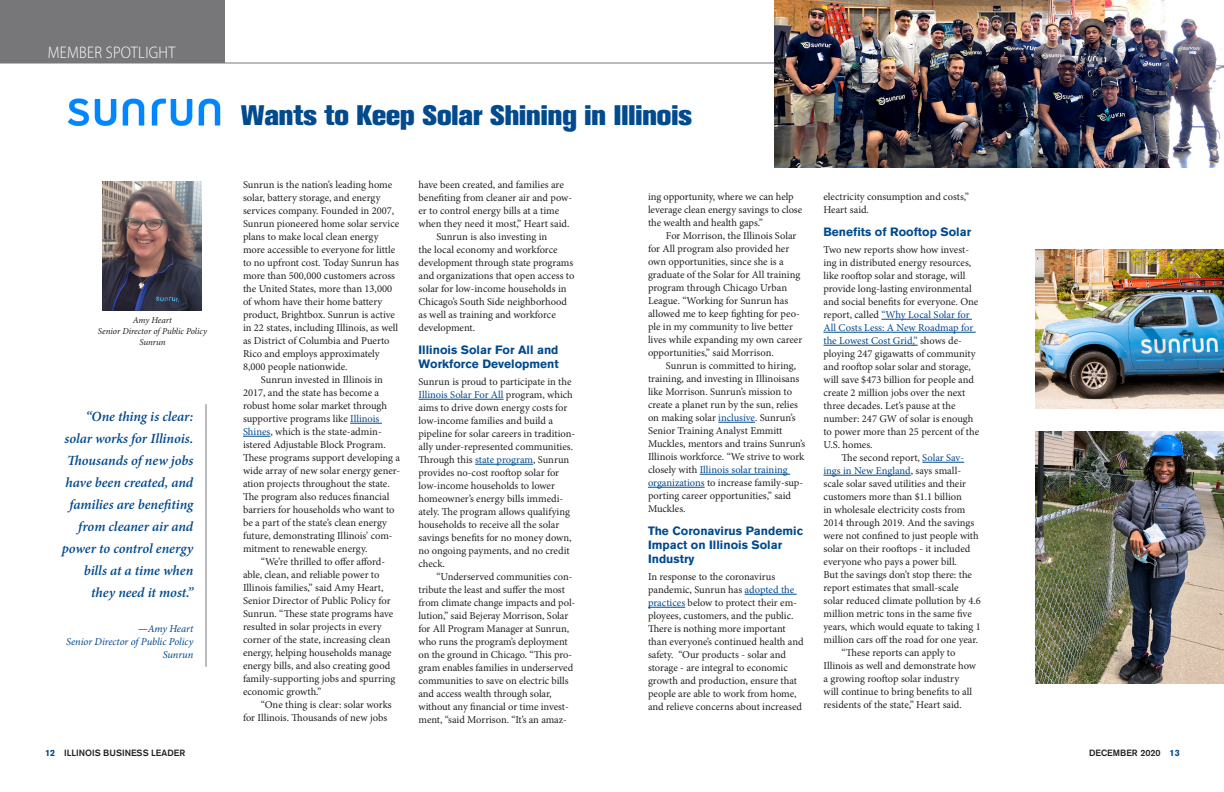
<style>
.page{position:relative;width:1224px;height:792px;background:#fff}
.page>*{position:absolute;margin:0;border:0;box-sizing:border-box;transform-origin:0 0}
.BusLeader-largetophe{font:800 28px "Akzidenz Grotesk BQ";color:#004a8d}
.t1{font:300 16.8px "Myriad Pro";letter-spacing:.02em;color:#fff;scale:.9 1}
.BusLeader-sidebar{font:italic 600 14px/22px "Minion Pro";letter-spacing:-.005em;color:#004a8d;text-align:right}
.BusLeader-subhead-co{font:700 12px/14px "Akzidenz Grotesk BQ";color:#004a8d}
.BusLeader-text{font:10.5px/13px "Minion Pro";letter-spacing:-.005em;color:#231f20}
.BusLeader-phototag{font:italic 10.5px "Minion Pro";letter-spacing:-.01em;color:#004a8d}
.BusLeader-text-2{font:italic 10.5px "Minion Pro";letter-spacing:-.02em;color:#004a8d}
.BusLeader-phototag-2{font:italic 9px "Minion Pro";letter-spacing:-.01em;color:#231f20}
.BusLeader-phototag-3{font:500 9px "Akzidenz Grotesk BQ";color:#231f20}
.s1{font-weight:600;font-style:normal}
.s2{color:#004a8d}
.s3{font-weight:700;color:#004a8d}
</style>
<div class="page">
<div style="left:0;top:0;width:225px;height:63px;background:#77777a"></div>
<hr style="left:0;top:62px;width:612px;height:2px;background:#77777a">
<hr style="left:612px;top:62px;width:612px;height:2px;background:#77777a">
<hr style="left:350px;top:423px;width:32px;height:1px;background:#004a8d">
<svg style="left:243px;top:436px;width:27px;height:1px"></svg>
<hr style="left:418px;top:399px;width:86px;height:1px;background:#004a8d">
<hr style="left:475px;top:464px;width:58px;height:1px;background:#004a8d">
<hr style="left:718px;top:422px;width:37px;height:1px;background:#004a8d">
<hr style="left:700px;top:474px;width:90px;height:1px;background:#004a8d">
<hr style="left:648px;top:487px;width:57px;height:1px;background:#004a8d">
<hr style="left:745px;top:594px;width:52px;height:1px;background:#004a8d">
<hr style="left:648px;top:607px;width:37px;height:1px;background:#004a8d">
<hr style="left:881px;top:319px;width:91px;height:1px;background:#004a8d">
<hr style="left:824px;top:332px;width:152px;height:1px;background:#004a8d">
<hr style="left:824px;top:345px;width:94px;height:1px;background:#004a8d">
<hr style="left:922px;top:462px;width:42px;height:1px;background:#004a8d">
<hr style="left:824px;top:475px;width:87px;height:1px;background:#004a8d">
<img style="left:102px;top:181px;width:100px;height:130px">
<img style="left:1035px;top:250px;width:189px;height:158px">
<img style="left:1035px;top:432px;width:189px;height:252px">
<img style="left:775px;top:0;width:449px;height:168px">
<hr style="left:206px;top:404px;width:1px;height:263px;background:#77777a">
<img style="left:67px;top:98px;width:154px;height:28px">
<p class="t1" style="left:48px;top:42px;width:144px">MEMBER SPOTLIGHT</p>
<p class="BusLeader-phototag-2" style="left:133px;top:314px;width:41px">Amy Heart</p>
<p class="BusLeader-phototag-2" style="left:98px;top:325px;width:111px">Senior Director of Public Policy</p>
<p class="BusLeader-phototag-2" style="left:139px;top:336px;width:28px">Sunrun</p>
<p class="BusLeader-sidebar" style="left:62px;top:405px;width:133px">“One thing is clear: solar works for Illinois.<br>Thousands of new jobs have been created, and families are benefiting from cleaner air and power to control energy bills at a time when they need it most.”</p>
<p class="BusLeader-text-2" style="left:138px;top:621px;width:57px"><span class="s1">—</span>Amy Heart</p>
<p class="BusLeader-phototag" style="left:66px;top:634px;width:129px">Senior Director of Public Policy</p>
<p class="BusLeader-phototag" style="left:163px;top:647px;width:32px">Sunrun</p>
<p class="BusLeader-largetophe" style="left:241px;top:99px;width:452px">Wants to Keep Solar Shining in Illinois</p>
<p class="BusLeader-text" style="left:243px;top:178px;width:158px">Sunrun is the nation’s leading home solar, battery storage, and energy services company. Founded in 2007, Sunrun pioneered home solar service plans to make local clean energy more accessible to everyone for little to no upfront cost. Today Sunrun has more than 500,000 customers across the United States, more than 13,000 of whom have their home battery product, Brightbox. Sunrun is active in 22 states, including Illinois, as well as District of Columbia and Puerto Rico and employs approximately 8,000 people nationwide.</p>
<p class="BusLeader-text" style="left:243px;top:373px;width:159px;text-indent:18px">Sunrun invested in Illinois in 2017, and the state has become a robust home solar market through supportive programs like <span class="s2">Illinois Shines</span>, which is the state-admin&shy;istered Adjustable Block Program.<br>These programs support developing a wide array of new solar energy gener&shy;ation projects throughout the state.<br>The program also reduces financial barriers for households who want to be a part of the state’s clean energy future, demonstrating Illinois’ com&shy;mitment to renewable energy.</p>
<p class="BusLeader-text" style="left:243px;top:555px;width:154px;text-indent:18px">“We’re thrilled to offer afford&shy;able, clean, and reliable power to Illinois families,” said Amy Heart, Senior Director of Public Policy for Sunrun. “These state programs have resulted in solar projects in every corner of the state, increasing clean energy, helping households manage energy bills, and also creating good family-supporting jobs and spurring economic growth.”</p>
<p class="BusLeader-text" style="left:243px;top:698px;width:150px;text-indent:18px">“One thing is clear: solar works for Illinois. Thousands of new jobs</p>
<p class="BusLeader-text" style="left:418px;top:178px;width:155px">have been created, and families are benefiting from cleaner air and pow&shy;er to control energy bills at a time when they need it most,” Heart said.</p>
<p class="BusLeader-text" style="left:418px;top:230px;width:157px;text-indent:18px">Sunrun is also investing in<br>the local economy and workforce development through state programs and organizations that open access to solar for low-income households in<br>Chicago’s South Side neighborhood as well as training and workforce development.</p>
<p class="BusLeader-subhead-co" style="left:418px;top:342px;width:142px">Illinois Solar For All and<br>Workforce Development</p>
<p class="BusLeader-text" style="left:418px;top:375px;width:158px">Sunrun is proud to participate in the <span class="s2">Illinois Solar For All</span> program, which aims to drive down energy costs for low-income families and build a pipeline for solar careers in tradition&shy;ally under-represented communities.<br>Through this <span class="s2">state program</span>, Sunrun provides no-cost rooftop solar for low-income households to lower homeowner’s energy bills immedi&shy;ately. The program allows qualifying households to receive all the solar savings benefits for no money down, no ongoing payments, and no credit check.</p>
<p class="BusLeader-text" style="left:418px;top:570px;width:158px;text-indent:18px">“Underserved communities con&shy;tribute the least and suffer the most from climate change impacts and pol&shy;lution,” said Bejeray Morrison, Solar for All Program Manager at Sunrun, who runs the program’s deployment on the ground in Chicago. “This pro&shy;gram enables families in underserved communities to save on electric bills and access wealth through solar, without any financial or time invest&shy;ment, “said Morrison. “It’s an amaz-</p>
<p class="BusLeader-text" style="left:648px;top:190px;width:156px">ing opportunity, where we can help leverage clean energy savings to close the wealth and health gaps.”</p>
<p class="BusLeader-text" style="left:648px;top:229px;width:156px;text-indent:18px">For Morrison, the Illinois Solar for All program also provided her own opportunities, since she is a graduate of the Solar for All training program through Chicago Urban League. “Working for Sunrun has allowed me to keep fighting for peo&shy;ple in my community to live better lives while expanding my own career opportunities,” said Morrison.</p>
<p class="BusLeader-text" style="left:648px;top:359px;width:159px;text-indent:18px">Sunrun is committed to hiring, training, and investing in Illinoisans like Morrison. Sunrun’s mission to create a planet run by the sun, relies on making solar <span class="s2">inclusive</span>. Sunrun’s Senior Training Analyst Emmitt Muckles, mentors and trains Sunrun’s Illinois workforce. “We strive to work closely with <span class="s2">Illinois solar training organizations</span> to increase family-sup&shy;porting career opportunities,” said Muckles.</p>
<p class="BusLeader-subhead-co" style="left:648px;top:523px;width:157px">The Coronavirus Pandemic<br>Impact on Illinois Solar<br>Industry</p>
<p class="BusLeader-text" style="left:648px;top:570px;width:157px">In response to the coronavirus pandemic, Sunrun has <span class="s2">adopted the practices</span> below to protect their em&shy;ployees, customers, and the public.<br>There is nothing more important than everyone’s continued health and safety. “Our products - solar and storage - are integral to economic growth and production, ensure that people are able to work from home, and relieve concerns about increased</p>
<p class="BusLeader-text" style="left:824px;top:190px;width:147px">electricity consumption and costs,”<br>Heart said.</p>
<p class="BusLeader-subhead-co" style="left:824px;top:224px;width:149px">Benefits of Rooftop Solar</p>
<p class="BusLeader-text" style="left:824px;top:243px;width:157px">Two new reports show how invest&shy;ing in distributed energy resources, like rooftop solar and storage, will provide long-lasting environmental and social benefits for everyone. One report, called <span class="s2">“Why Local Solar for All Costs Less: A New Roadmap for the Lowest Cost Grid,”</span> shows de&shy;ploying 247 gigawatts of community and rooftop solar solar and storage, will save $473 billion for people and create 2 million jobs over the next three decades. Let’s pause at the number: 247 GW of solar is enough to power more than 25 percent of the U.S. homes.</p>
<p class="BusLeader-text" style="left:824px;top:451px;width:159px;text-indent:18px">The second report, <span class="s2">Solar Sav&shy;ings in New England</span>, says small&shy;scale solar saved utilities and their customers more than $1.1 billion<br>in wholesale electricity costs from 2014 through 2019. And the savings were not confined to just people with solar on their rooftops - it included everyone who pays a power bill.<br>But the savings don’t stop there: the report estimates that small-scale solar reduced climate pollution by 4.6 million metric tons in the same five years, which would equate to taking 1 million cars off the road for one year.</p>
<p class="BusLeader-text" style="left:824px;top:646px;width:154px;text-indent:18px">“These reports can apply to Illinois as well and demonstrate how a growing rooftop solar industry will continue to bring benefits to all residents of the state,” Heart said.</p>
<p class="BusLeader-phototag-3" style="left:45px;top:747px;width:142px"><span class="s3">12</span> ILLINOIS BUSINESS LEADER</p>
<p class="BusLeader-phototag-3" style="left:1089px;top:747px;width:92px">DECEMBER 2020 <span class="s3">13</span></p>
</div>
